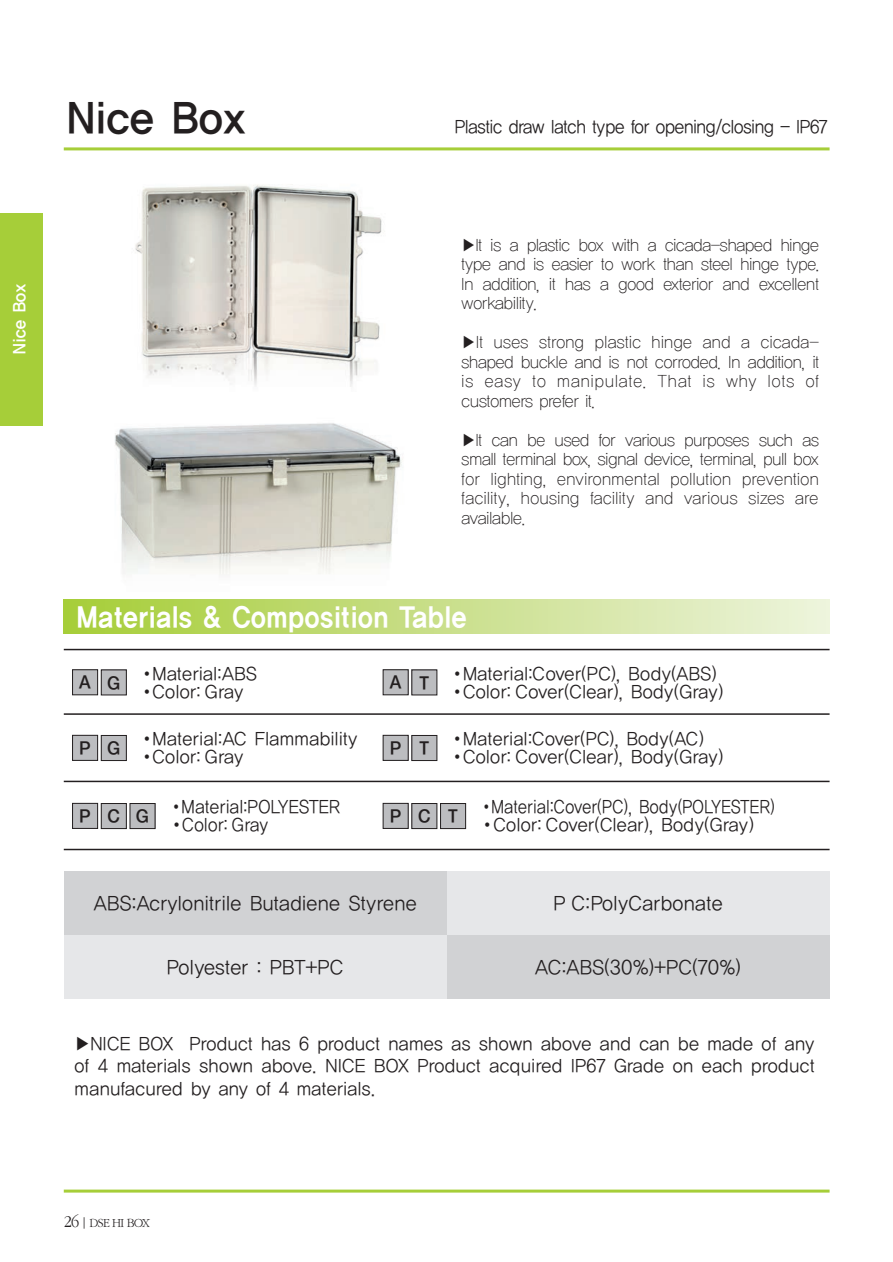
<style>
.page{position:relative;width:893px;height:1262px;background:#fff}
.page>*{position:absolute;margin:0;border:0;box-sizing:border-box;transform-origin:0 0}
.t1{font:42px "YGO14";letter-spacing:-.07em;color:#231f20;scale:.95 1}
.t2{font:27px "YGO15";letter-spacing:-.075em;color:#fff;scale:.9 1}
.t3{font:20.25px "J Ctg T";letter-spacing:.825em;color:#231f20}
.t4{font:19.5px "YGO12";letter-spacing:-.055em;color:#231f20;scale:.95 1}
.t5{font:18px/22.5px "YGO12";letter-spacing:-.05em;color:#231f20;text-align:justify;scale:.95 1}
.t6{font:18px "YGO12";letter-spacing:-.09em;color:#231f20;scale:.9 1}
.t7{font:18px "YGO12";letter-spacing:-.05em;color:#231f20;scale:.85 1}
.t8{font:18px "YGO12";letter-spacing:-.05em;color:#231f20;scale:.9 1}
.t9{font:16.5px/19.5px "YGO11";letter-spacing:-.08em;color:#231f20;text-align:justify;scale:.95 1}
.t10{font:16.5px "YGO14";letter-spacing:-.07em;color:#fff;scale:.95 1}
.t11{font:13.5px "Sand Sm";letter-spacing:-.05em;color:#231f20;scale:.95 1}
.s1{font-size:18px}
</style>
<div class="page">
<div style="left:64px;top:600px;width:765px;height:34px;background:linear-gradient(to right,#a6cc38,#edf3dd)"></div>
<div style="left:64px;top:871px;width:382px;height:64px;background:#d1d2d4"></div>
<div style="left:446px;top:871px;width:383px;height:64px;background:#e6e7e9"></div>
<div style="left:446px;top:935px;width:383px;height:64px;background:#d1d2d4"></div>
<div style="left:64px;top:935px;width:382px;height:64px;background:#e6e7e9"></div>
<img style="left:135px;top:185px;width:247px;height:202px">
<hr style="left:64px;top:147px;width:765px;height:3px;background:#a6ce39">
<img style="left:115px;top:423px;width:288px;height:152px">
<hr style="left:64px;top:1189px;width:765px;height:3px;background:#a6ce39">
<div style="left:412px;top:670px;width:25px;height:25px;background:#bcbdc0"></div>
<div style="left:411px;top:669px;width:26px;height:26px;border:1px solid #231f20"></div>
<div style="left:383px;top:669px;width:25px;height:26px;background:#bcbdc0"></div>
<div style="left:383px;top:669px;width:25px;height:26px;border:1px solid #231f20"></div>
<div style="left:101px;top:670px;width:25px;height:25px;background:#bcbdc0"></div>
<div style="left:101px;top:669px;width:26px;height:26px;border:1px solid #231f20"></div>
<div style="left:73px;top:669px;width:25px;height:26px;background:#bcbdc0"></div>
<div style="left:72px;top:669px;width:26px;height:26px;border:1px solid #231f20"></div>
<hr style="left:64px;top:649px;width:765px;height:1px;background:#231f20">
<hr style="left:64px;top:713px;width:765px;height:2px;background:#231f20">
<hr style="left:64px;top:780px;width:765px;height:2px;background:#231f20">
<hr style="left:64px;top:848px;width:765px;height:2px;background:#231f20">
<div style="left:101px;top:803px;width:25px;height:25px;background:#bcbdc0"></div>
<div style="left:101px;top:803px;width:26px;height:25px;border:1px solid #231f20"></div>
<div style="left:130px;top:803px;width:25px;height:25px;background:#bcbdc0"></div>
<div style="left:73px;top:803px;width:25px;height:25px;background:#bcbdc0"></div>
<div style="left:72px;top:803px;width:26px;height:25px;border:1px solid #231f20"></div>
<div style="left:412px;top:803px;width:25px;height:25px;background:#bcbdc0"></div>
<div style="left:411px;top:803px;width:26px;height:25px;border:1px solid #231f20"></div>
<div style="left:440px;top:803px;width:25px;height:25px;background:#bcbdc0"></div>
<div style="left:440px;top:803px;width:26px;height:25px;border:1px solid #231f20"></div>
<div style="left:383px;top:803px;width:25px;height:25px;background:#bcbdc0"></div>
<div style="left:101px;top:735px;width:25px;height:25px;background:#bcbdc0"></div>
<div style="left:101px;top:735px;width:26px;height:25px;border:1px solid #231f20"></div>
<div style="left:73px;top:735px;width:25px;height:25px;background:#bcbdc0"></div>
<div style="left:72px;top:735px;width:26px;height:25px;border:1px solid #231f20"></div>
<div style="left:412px;top:735px;width:25px;height:25px;background:#bcbdc0"></div>
<div style="left:411px;top:735px;width:26px;height:25px;border:1px solid #231f20"></div>
<div style="left:383px;top:735px;width:25px;height:25px;background:#bcbdc0"></div>
<div style="left:0;top:213px;width:43px;height:212px;background:#a6ce39"></div>
<p class="t10" style="left:12px;top:354px;width:76px;rotate:-90deg">Nice Box</p>
<h1 class="t1" style="left:65px;top:98px;width:192px">Nice Box</h1>
<p class="t6" style="left:454px;top:118px;width:416px">Plastic draw latch type for opening/closing - IP67</p>
<p class="t9" style="left:461px;top:236px;width:379px">▶It is a plastic box with a cicada-shaped hinge type and is easier to work than steel hinge type.<br>In addition, it has a good exterior and excellent workability.</p>
<p class="t9" style="left:461px;top:333px;width:379px">▶It uses strong plastic hinge and a cicada&shy;shaped buckle and is not corroded. In addition, it is easy to manipulate. That is why lots of customers prefer it.</p>
<p class="t9" style="left:461px;top:431px;width:379px">▶It can be used for various purposes such as small terminal box, signal device, terminal, pull box for lighting, environmental pollution prevention facility, housing facility and various sizes are available.</p>
<h2 class="t2" style="left:76px;top:604px;width:437px">Materials &amp; Composition Table</h2>
<p class="t5" style="left:138px;top:663px;width:127px">•Material:ABS</p>
<p class="t5" style="left:138px;top:681px;width:113px">•Color: Gray</p>
<p class="t3" style="left:79px;top:673px;width:43px">A G</p>
<p class="t3" style="left:390px;top:673px;width:41px">A T</p>
<p class="t5" style="left:138px;top:728px;width:233px">•Material:AC Flammability</p>
<p class="t5" style="left:138px;top:746px;width:113px">•Color: Gray</p>
<p class="t3" style="left:79px;top:739px;width:43px">P G</p>
<p class="t3" style="left:390px;top:739px;width:41px">P T</p>
<p class="t5" style="left:449px;top:663px;width:284px">•Material:Cover(PC), Body(ABS)</p>
<p class="t5" style="left:449px;top:681px;width:291px">•Color: Cover(Clear), Body(Gray)</p>
<p class="t5" style="left:449px;top:728px;width:270px">•Material:Cover(PC), Body(AC)</p>
<p class="t5" style="left:449px;top:746px;width:291px">•Color: Cover(Clear), Body(Gray)</p>
<p class="t8" style="left:168px;top:799px;width:193px">•Material:POLYESTER</p>
<p class="t5" style="left:168px;top:814px;width:108px">•Color: Gray</p>
<p class="t3" style="left:79px;top:807px;width:71px">PCG</p>
<p class="t3" style="left:390px;top:807px;width:70px">PCT</p>
<p class="t7" style="left:478px;top:799px;width:350px">•Material:Cover(PC), Body(POLYESTER)</p>
<p class="t5" style="left:478px;top:814px;width:292px">•Color: Cover(Clear), Body(Gray)</p>
<p class="t4" style="left:93px;top:894px;width:342px">ABS:Acrylonitrile Butadiene Styrene</p>
<p class="t4" style="left:552px;top:894px;width:181px">P C:PolyCarbonate</p>
<p class="t4" style="left:166px;top:958px;width:189px">Polyester : PBT+PC</p>
<p class="t4" style="left:534px;top:958px;width:219px">AC:ABS(30%)+PC(70%)</p>
<p class="t5" style="left:74px;top:1033px;width:782px">▶NICE BOX Product has 6 product names as shown above and can be made of any of 4 materials shown above. NICE BOX Product acquired IP67 Grade on each product manufacured by any of 4 materials.</p>
<p class="t11" style="left:64px;top:1216px;width:92px"><span class="s1">26</span>┃DSE HI BOX</p>
</div>
